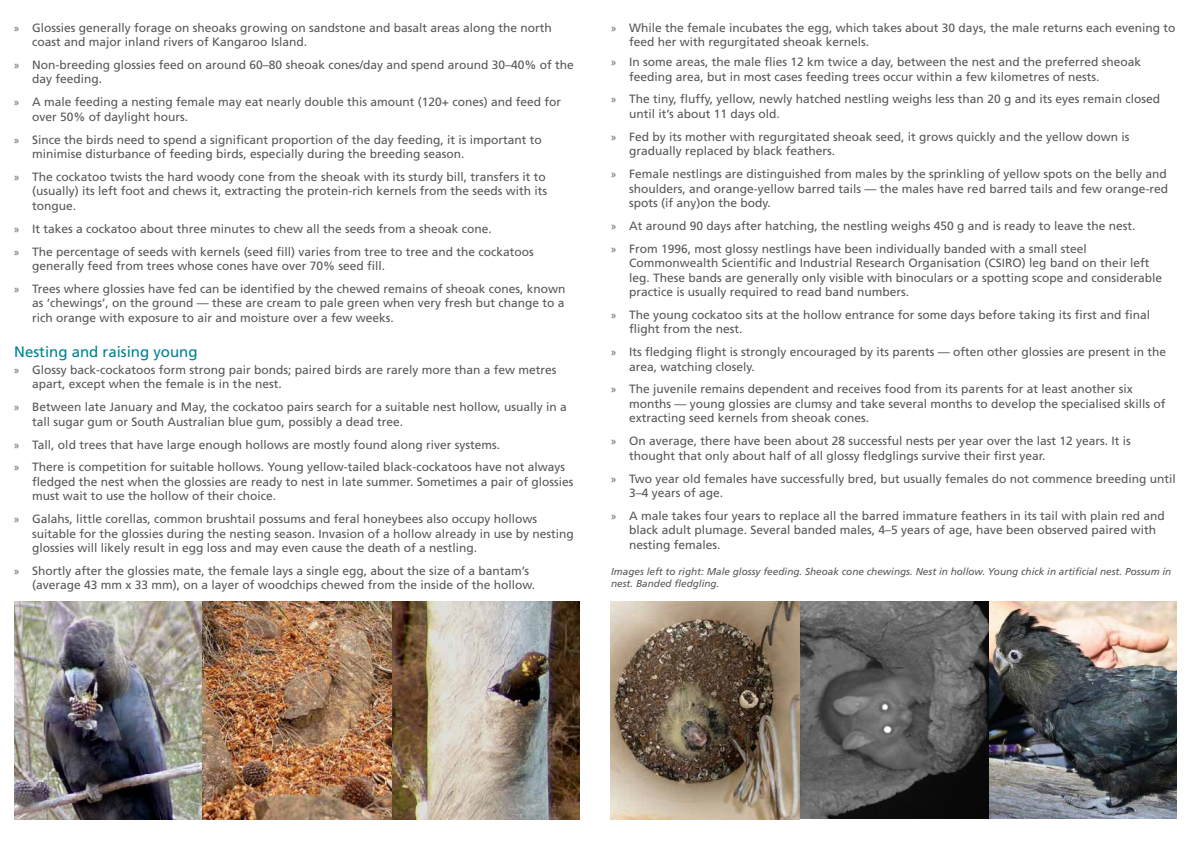
<style>
.page{position:relative;width:1191px;height:842px;background:#fff}
.page>*{position:absolute;margin:0;border:0;box-sizing:border-box;transform-origin:0 0}
.t1{font:15px "Frutiger LT Std";color:#008193}
.t2{font:12px/14.4px "Frutiger LT Std";color:#57585b}
.t3{font:italic 10px/12px "Frutiger LT Std";color:#57585b}
.s1{font-family:"Myriad Pro"}
</style>
<div class="page">
<img style="left:611px;top:601px;width:565px;height:218px">
<img style="left:14px;top:601px;width:566px;height:218px">
<p class="t2" style="left:32px;top:20px;width:521px;text-indent:-18px"><span class="s1">»</span> Glossies generally forage on sheoaks growing on sandstone and basalt areas along the north coast and major inland rivers of Kangaroo Island.</p>
<p class="t2" style="left:32px;top:58px;width:543px;text-indent:-18px"><span class="s1">»</span> Non-breeding glossies feed on around 60–80 sheoak cones/day and spend around 30–40% of the day feeding.</p>
<p class="t2" style="left:32px;top:95px;width:530px;text-indent:-18px"><span class="s1">»</span> A male feeding a nesting female may eat nearly double this amount (120+ cones) and feed for over 50% of daylight hours.</p>
<p class="t2" style="left:32px;top:132px;width:511px;text-indent:-18px"><span class="s1">»</span> Since the birds need to spend a significant proportion of the day feeding, it is important to minimise disturbance of feeding birds, especially during the breeding season.</p>
<p class="t2" style="left:32px;top:170px;width:516px;text-align:justify;text-indent:-18px"><span class="s1">»</span> The cockatoo twists the hard woody cone from the sheoak with its sturdy bill, transfers it to (usually) its left foot and chews it, extracting the protein-rich kernels from the seeds with its tongue.</p>
<p class="t2" style="left:14px;top:217px;width:521px;line-height:22.9px"><span class="s1">»</span> It takes a cockatoo about three minutes to chew all the seeds from a sheoak cone.<br><span class="s1">»</span> The percentage of seeds with kernels (seed fill) varies from tree to tree and the cockatoos</p>
<p class="t2" style="left:14px;top:254px;width:553px;line-height:22.9px;text-indent:18px">generally feed from trees whose cones have over 70% seed fill.<br><span class="s1">»</span> Trees where glossies have fed can be identified by the chewed remains of sheoak cones, known</p>
<p class="t2" style="left:32px;top:296px;width:534px">as ‘chewings’, on the ground — these are cream to pale green when very fresh but change to a rich orange with exposure to air and moisture over a few weeks.</p>
<p class="t1" style="left:14px;top:343px;width:185px">Nesting and raising young</p>
<p class="t2" style="left:32px;top:363px;width:526px;text-indent:-18px"><span class="s1">»</span> Glossy back-cockatoos form strong pair bonds; paired birds are rarely more than a few metres apart, except when the female is in the nest.</p>
<p class="t2" style="left:32px;top:400px;width:536px;text-indent:-18px"><span class="s1">»</span> Between late January and May, the cockatoo pairs search for a suitable nest hollow, usually in a tall sugar gum or South Australian blue gum, possibly a dead tree.</p>
<p class="t2" style="left:14px;top:433px;width:552px;line-height:22.9px"><span class="s1">»</span> Tall, old trees that have large enough hollows are mostly found along river systems.<br><span class="s1">»</span> There is competition for suitable hollows. Young yellow-tailed black-cockatoos have not always</p>
<p class="t2" style="left:32px;top:474px;width:543px">fledged the nest when the glossies are ready to nest in late summer. Sometimes a pair of glossies must wait to use the hollow of their choice.</p>
<p class="t2" style="left:32px;top:512px;width:543px;text-indent:-18px"><span class="s1">»</span> Galahs, little corellas, common brushtail possums and feral honeybees also occupy hollows suitable for the glossies during the nesting season. Invasion of a hollow already in use by nesting glossies will likely result in egg loss and may even cause the death of a nestling.</p>
<p class="t2" style="left:32px;top:563px;width:504px;text-indent:-18px"><span class="s1">»</span> Shortly after the glossies mate, the female lays a single egg, about the size of a bantam’s (average 43 mm x 33 mm), on a layer of woodchips chewed from the inside of the hollow.</p>
<p class="t2" style="left:629px;top:20px;width:548px;text-indent:-18px"><span class="s1">»</span> While the female incubates the egg, which takes about 30 days, the male returns each evening to feed her with regurgitated sheoak kernels.</p>
<p class="t2" style="left:629px;top:55px;width:513px;text-indent:-18px"><span class="s1">»</span> In some areas, the male flies 12 km twice a day, between the nest and the preferred sheoak feeding area, but in most cases feeding trees occur within a few kilometres of nests.</p>
<p class="t2" style="left:629px;top:92px;width:532px;text-indent:-18px"><span class="s1">»</span> The tiny, fluffy, yellow, newly hatched nestling weighs less than 20 g and its eyes remain closed until it’s about 11 days old.</p>
<p class="t2" style="left:629px;top:129px;width:502px;text-indent:-18px"><span class="s1">»</span> Fed by its mother with regurgitated sheoak seed, it grows quickly and the yellow down is gradually replaced by black feathers.</p>
<p class="t2" style="left:629px;top:167px;width:540px;text-align:justify;text-indent:-18px"><span class="s1">»</span> Female nestlings are distinguished from males by the sprinkling of yellow spots on the belly and shoulders, and orange-yellow barred tails — the males have red barred tails and few orange-red spots (if any)on the body.</p>
<p class="t2" style="left:611px;top:214px;width:526px;line-height:22.9px"><span class="s1">»</span> At around 90 days after hatching, the nestling weighs 450 g and is ready to leave the nest. <span class="s1">»</span> From 1996, most glossy nestlings have been individually banded with a small steel</p>
<p class="t2" style="left:629px;top:256px;width:534px">Commonwealth Scientific and Industrial Research Organisation (CSIRO) leg band on their left leg. These bands are generally only visible with binoculars or a spotting scope and considerable practice is usually required to read band numbers.</p>
<p class="t2" style="left:629px;top:308px;width:522px;text-indent:-18px"><span class="s1">»</span> The young cockatoo sits at the hollow entrance for some days before taking its first and final flight from the nest.</p>
<p class="t2" style="left:629px;top:345px;width:538px;text-indent:-18px"><span class="s1">»</span> Its fledging flight is strongly encouraged by its parents — often other glossies are present in the area, watching closely.</p>
<p class="t2" style="left:629px;top:382px;width:538px;text-indent:-18px"><span class="s1">»</span> The juvenile remains dependent and receives food from its parents for at least another six months — young glossies are clumsy and take several months to develop the specialised skills of extracting seed kernels from sheoak cones.</p>
<p class="t2" style="left:629px;top:434px;width:503px;text-indent:-18px"><span class="s1">»</span> On average, there have been about 28 successful nests per year over the last 12 years. It is thought that only about half of all glossy fledglings survive their first year.</p>
<p class="t2" style="left:629px;top:471px;width:548px;text-indent:-18px"><span class="s1">»</span> Two year old females have successfully bred, but usually females do not commence breeding until<br>3–4 years of age.</p>
<p class="t2" style="left:629px;top:508px;width:537px;text-indent:-18px"><span class="s1">»</span> A male takes four years to replace all the barred immature feathers in its tail with plain red and black adult plumage. Several banded males, 4–5 years of age, have been observed paired with nesting females.</p>
<p class="t3" style="left:611px;top:566px;width:561px">Images left to right: Male glossy feeding. Sheoak cone chewings. Nest in hollow. Young chick in artificial nest. Possum in nest. Banded fledgling.</p>
</div>
